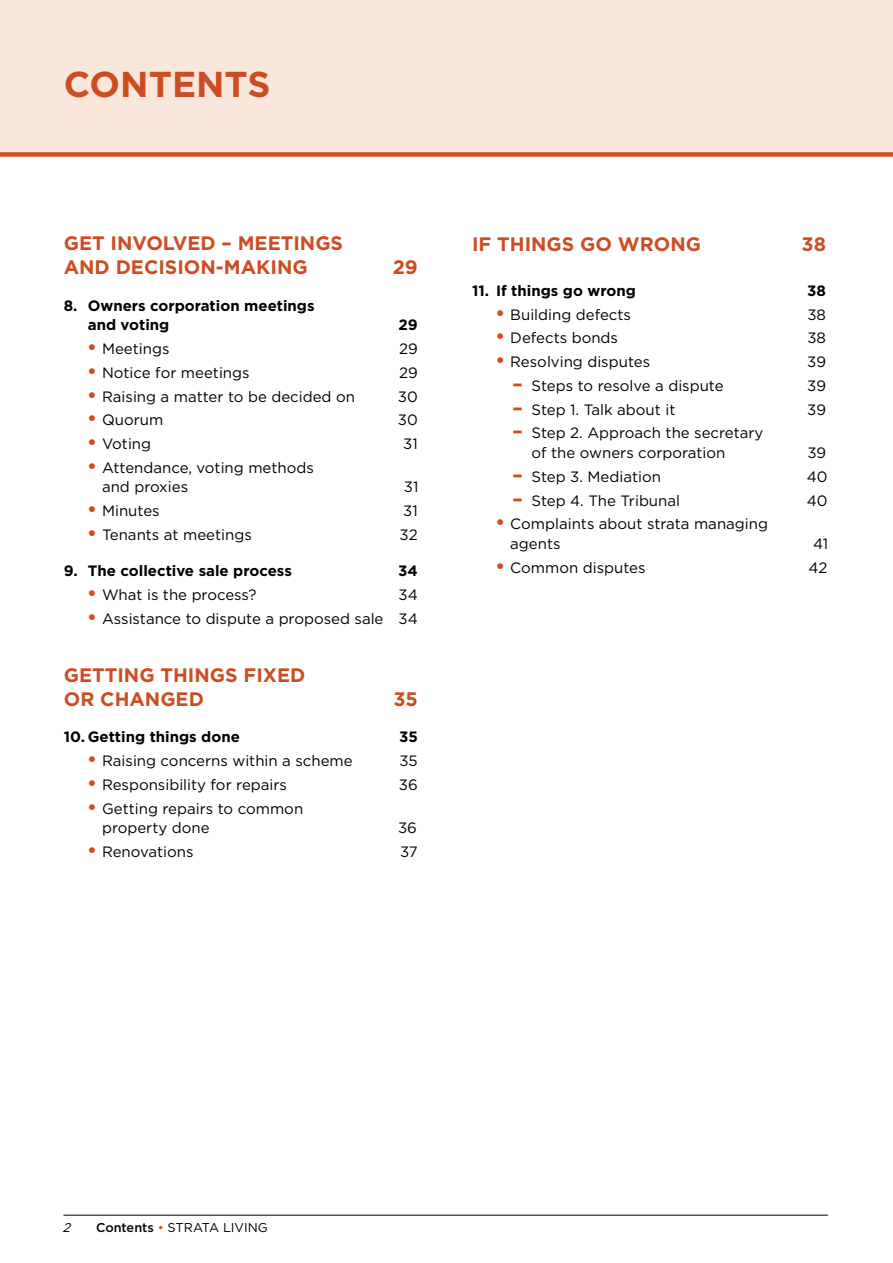
<style>
.page{position:relative;width:893px;height:1263px;background:#fff}
.page>*{position:absolute;margin:0;border:0;box-sizing:border-box;transform-origin:0 0}
.t1{font:700 36px "Gotham HTF";color:#cd4d22}
.t2{font:700 19.5px/24px "Gotham HTF";color:#cd4d22}
.t3{font:15px/19.5px "Gotham HTF";color:#000}
.t4{font:700 15px/19.5px "Gotham HTF";color:#000}
.t5{font:12.75px "Gotham HTF";color:#000}
.t6{font:italic 12.75px "Gotham HTF";color:#000}
.s1{font-weight:700;font-size:19.5px;color:#d8491f}
.s2{font-weight:500}
.s3{color:#cd4d22}
</style>
<div class="page">
<hr style="left:64px;top:1215px;width:764px;height:1px;background:#000">
<div style="left:0;top:0;width:893px;height:154px;background:#fae7db"></div>
<div style="left:0;top:152px;width:893px;height:5px;background:#cd4d22"></div>
<h1 class="t1" style="left:64px;top:63px;width:208px">CONTENTS</h1>
<h2 class="t2" style="left:64px;top:231px;width:281px">GET INVOLVED – MEETINGS<br>AND DECISION-MAKING</h2>
<p class="t4" style="left:88px;top:295px;width:228px;text-indent:-24px">8. Owners corporation meetings and voting</p>
<h2 class="t2" style="left:393px;top:255px;width:27px">29</h2>
<p class="t4" style="left:399px;top:315px;width:21px">29</p>
<p class="t3" style="left:87px;top:339px;width:84px"><span class="s1">•</span> Meetings</p>
<p class="t3" style="left:399px;top:339px;width:20px">29</p>
<p class="t3" style="left:87px;top:363px;width:164px"><span class="s1">•</span> Notice for meetings</p>
<p class="t3" style="left:399px;top:363px;width:20px">29</p>
<p class="t3" style="left:87px;top:386px;width:269px"><span class="s1">•</span> Raising a matter to be decided on</p>
<p class="t3" style="left:398px;top:386px;width:21px">30</p>
<p class="t3" style="left:87px;top:410px;width:78px"><span class="s1">•</span> Quorum</p>
<p class="t3" style="left:398px;top:410px;width:21px">30</p>
<p class="t3" style="left:87px;top:434px;width:65px"><span class="s1">•</span> Voting</p>
<p class="t3" style="left:403px;top:434px;width:16px">31</p>
<p class="t3" style="left:102px;top:458px;width:213px;text-indent:-15px"><span class="s1">•</span> Attendance, voting methods and proxies</p>
<p class="t3" style="left:404px;top:477px;width:16px">31</p>
<p class="t3" style="left:87px;top:501px;width:74px"><span class="s1">•</span> Minutes</p>
<p class="t3" style="left:403px;top:501px;width:16px">31</p>
<p class="t3" style="left:87px;top:525px;width:166px"><span class="s1">•</span> Tenants at meetings</p>
<p class="t3" style="left:400px;top:525px;width:20px">32</p>
<p class="t4" style="left:64px;top:561px;width:230px">9. The collective sale process</p>
<p class="t4" style="left:398px;top:561px;width:21px">34</p>
<p class="t3" style="left:87px;top:585px;width:171px"><span class="s1">•</span> What is the process?</p>
<p class="t3" style="left:399px;top:585px;width:21px">34</p>
<p class="t3" style="left:87px;top:609px;width:332px"><span class="s1">•</span> Assistance to dispute a proposed sale 34</p>
<h2 class="t2" style="left:64px;top:662px;width:243px">GETTING THINGS FIXED<br>OR CHANGED</h2>
<h2 class="t2" style="left:393px;top:686px;width:26px">35</h2>
<p class="t4" style="left:64px;top:727px;width:178px">10. Getting things done</p>
<p class="t4" style="left:399px;top:727px;width:20px">35</p>
<p class="t3" style="left:87px;top:751px;width:267px"><span class="s1">•</span> Raising concerns within a scheme</p>
<p class="t3" style="left:399px;top:751px;width:20px">35</p>
<p class="t3" style="left:87px;top:775px;width:201px"><span class="s1">•</span> Responsibility for repairs</p>
<p class="t3" style="left:399px;top:775px;width:20px">36</p>
<p class="t3" style="left:102px;top:798px;width:203px;text-indent:-15px"><span class="s1">•</span> Getting repairs to common property done</p>
<p class="t3" style="left:398px;top:818px;width:20px">36</p>
<p class="t3" style="left:87px;top:842px;width:108px"><span class="s1">•</span> Renovations</p>
<p class="t3" style="left:400px;top:842px;width:19px">37</p>
<h2 class="t2" style="left:472px;top:232px;width:231px">IF THINGS GO WRONG</h2>
<h2 class="t2" style="left:802px;top:232px;width:26px">38</h2>
<p class="t4" style="left:472px;top:280px;width:165px">11. If things go wrong</p>
<p class="t4" style="left:807px;top:280px;width:20px">38</p>
<p class="t3" style="left:495px;top:304px;width:137px"><span class="s1">•</span> Building defects</p>
<p class="t3" style="left:807px;top:304px;width:20px">38</p>
<p class="t3" style="left:495px;top:328px;width:124px"><span class="s1">•</span> Defects bonds</p>
<p class="t3" style="left:807px;top:328px;width:20px">38</p>
<p class="t3" style="left:495px;top:352px;width:156px"><span class="s1">•</span> Resolving disputes</p>
<p class="t3" style="left:807px;top:352px;width:20px">39</p>
<p class="t3" style="left:512px;top:376px;width:213px"><span class="s1">–</span> Steps to resolve a dispute</p>
<p class="t3" style="left:807px;top:376px;width:20px">39</p>
<p class="t3" style="left:512px;top:399px;width:164px"><span class="s1">–</span> Step 1. Talk about it</p>
<p class="t3" style="left:807px;top:399px;width:20px">39</p>
<p class="t3" style="left:531px;top:423px;width:233px;text-indent:-19px"><span class="s1">–</span> Step 2. Approach the secretary of the owners corporation</p>
<p class="t3" style="left:807px;top:443px;width:20px">39</p>
<p class="t3" style="left:512px;top:466px;width:150px"><span class="s1">–</span> Step 3. Mediation</p>
<p class="t3" style="left:807px;top:466px;width:22px">40</p>
<p class="t3" style="left:512px;top:490px;width:169px"><span class="s1">–</span> Step 4. The Tribunal</p>
<p class="t3" style="left:807px;top:490px;width:22px">40</p>
<p class="t3" style="left:510px;top:514px;width:259px;text-indent:-15px"><span class="s1">•</span> Complaints about strata managing agents</p>
<p class="t3" style="left:813px;top:533px;width:17px">41</p>
<p class="t3" style="left:495px;top:557px;width:152px"><span class="s1">•</span> Common disputes</p>
<p class="t3" style="left:808px;top:557px;width:21px">42</p>
<p class="t6" style="left:62px;top:1221px;width:13px">2</p>
<p class="t5" style="left:96px;top:1221px;width:173px"><span class="s2">Contents</span> <span class="s3">•</span> STRATA LI VI NG</p>
</div>
